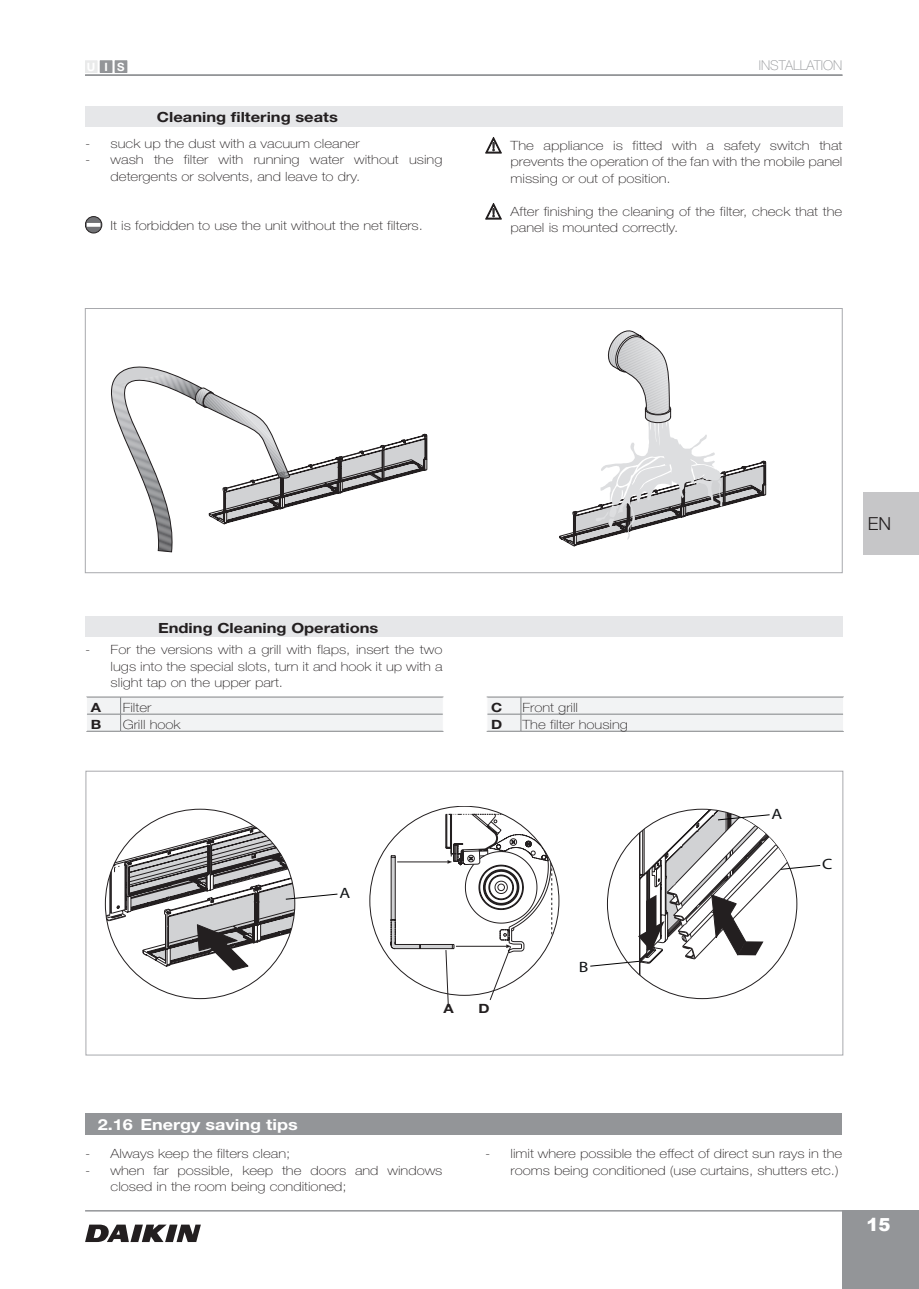
<style>
.page{position:relative;width:919px;height:1289px;background:#fff}
.page>*{position:absolute;margin:0;border:0;box-sizing:border-box;transform-origin:0 0}
.t1{font:900 18px "Arial";color:#fff}
.t2{font:300 18px "Helvetica Neue LT Std";color:#231f20}
.Capitolo_non_numerat{font:700 15.3px "Helvetica Neue LT Std";color:#fff;scale:1.18 1}
.t3{font:15px "Myriad Pro";color:#111416;scale:1.18 1}
.Paragrafo{font:700 14.1px "Helvetica Neue LT Std";color:#231f20;scale:1.18 1}
.t4{font:100 13.5px "Helvetica Neue LT Std";color:#939598}
.Rientro_Testo{font:100 12.75px/16.5px "Helvetica Neue LT Std";color:#231f20;scale:1.18 1}
.Testo{font:100 12.75px "Helvetica Neue LT Std";color:#231f20;scale:1.18 1}
.Testo-2{font:700 12.75px "Helvetica Neue LT Std";color:#231f20;scale:1.18 1}
.t5{font:700 11.4px "Helvetica Neue LT Std";color:#fff}
</style>
<div class="page">
<hr style="left:85px;top:1209px;width:757px;height:2px;background:#939598">
<div style="left:842px;top:1209px;width:76px;height:79px;background:#939598"></div>
<hr style="left:85px;top:74px;width:757px;height:2px;background:#939598">
<div style="left:115px;top:61px;width:12px;height:11px;background:#939598"></div>
<div style="left:115px;top:60px;width:12px;height:13px;border:1px solid #939598"></div>
<div style="left:100px;top:61px;width:12px;height:11px;background:#939598"></div>
<div style="left:100px;top:60px;width:12px;height:13px;border:1px solid #939598"></div>
<div style="left:85px;top:61px;width:12px;height:11px;background:#e9eaea"></div>
<div style="left:86px;top:106px;width:757px;height:21px;background:#e6e7e9"></div>
<div style="left:85px;top:308px;width:757px;height:265px;border:1px solid #a8a9ad"></div>
<svg style="left:111px;top:366px;width:316px;height:186px"></svg>
<svg style="left:559px;top:330px;width:207px;height:216px"></svg>
<div style="left:86px;top:617px;width:757px;height:20px;background:#e6e7e9"></div>
<hr style="left:86px;top:731px;width:35px;height:1px;background:#808285">
<hr style="left:121px;top:731px;width:322px;height:1px;background:#808285">
<hr style="left:86px;top:696px;width:35px;height:1px;background:#808285">
<hr style="left:121px;top:696px;width:322px;height:1px;background:#808285">
<svg style="left:86px;top:697px;width:358px;height:34px"></svg>
<hr style="left:486px;top:696px;width:35px;height:1px;background:#808285">
<hr style="left:521px;top:696px;width:322px;height:1px;background:#808285">
<hr style="left:486px;top:731px;width:35px;height:1px;background:#808285">
<hr style="left:521px;top:731px;width:322px;height:1px;background:#808285">
<svg style="left:486px;top:697px;width:358px;height:34px"></svg>
<svg style="left:390px;top:813px;width:162px;height:194px"></svg>
<svg style="left:105px;top:808px;width:232px;height:191px"></svg>
<svg style="left:590px;top:808px;width:230px;height:191px"></svg>
<div style="left:85px;top:1112px;width:756px;height:22px;background:#939598"></div>
<svg style="left:85px;top:1224px;width:116px;height:17px"></svg>
<div style="left:863px;top:492px;width:55px;height:63px;background:#c6c6c8"></div>
<div style="left:85px;top:216px;width:17px;height:17px;background:#717275;border-radius:50%"></div>
<div style="left:85px;top:216px;width:17px;height:17px;border:1px solid #231f20;border-radius:50%"></div>
<svg style="left:87px;top:223px;width:13px;height:4px"></svg>
<svg style="left:485px;top:137px;width:17px;height:17px"></svg>
<svg style="left:485px;top:203px;width:17px;height:17px"></svg>
<p class="t5" style="left:87px;top:60px;width:39px">UIS</p>
<p class="Paragrafo" style="left:157px;top:109px;width:155px">Cleaning filtering seats</p>
<p class="Rientro_Testo" style="left:85px;top:135px;width:234px">- suck up the dust with a vacuum cleaner</p>
<p class="Rientro_Testo" style="left:111px;top:151px;width:283px;text-indent:-26px">- wash the filter with running water without using detergents or solvents, and leave to dry.</p>
<p class="Rientro_Testo" style="left:111px;top:217px;width:266px">It is forbidden to use the unit without the net filters.</p>
<p class="t4" style="left:758px;top:57px;width:85px">INSTALLATION</p>
<p class="Rientro_Testo" style="left:510px;top:137px;width:283px;text-align:justify">The appliance is fitted with a safety switch that prevents the operation of the fan with the mobile panel missing or out of position.</p>
<p class="Rientro_Testo" style="left:510px;top:203px;width:283px">After finishing the cleaning of the filter, check that the panel is mounted correctly.</p>
<p class="Paragrafo" style="left:158px;top:619px;width:188px">Ending Cleaning Operations</p>
<p class="Rientro_Testo" style="left:111px;top:641px;width:283px;text-align:justify;text-indent:-26px">- For the versions with a grill with flaps, insert the two lugs into the special slots, turn it and hook it up with a slight tap on the upper part.</p>
<p class="Testo-2" style="left:91px;top:699px;width:10px">A</p>
<p class="Testo-2" style="left:91px;top:716px;width:10px">B</p>
<p class="Testo" style="left:123px;top:700px;width:26px">Filter</p>
<p class="Testo" style="left:123px;top:717px;width:51px">Grill hook</p>
<p class="Testo-2" style="left:491px;top:699px;width:11px">C</p>
<p class="Testo-2" style="left:491px;top:716px;width:11px">D</p>
<p class="Testo" style="left:522px;top:700px;width:49px">Front grill</p>
<p class="Testo" style="left:522px;top:717px;width:91px">The filter housing</p>
<p class="t3" style="left:339px;top:883px;width:11px">A</p>
<p class="Testo-2" style="left:443px;top:1000px;width:10px">A</p>
<p class="Testo-2" style="left:478px;top:1000px;width:11px">D</p>
<p class="t3" style="left:579px;top:957px;width:10px">B</p>
<h1 class="t2" style="left:867px;top:512px;width:25px">EN</h1>
<p class="t3" style="left:771px;top:804px;width:11px">A</p>
<p class="t3" style="left:822px;top:855px;width:10px">C</p>
<p class="Capitolo_non_numerat" style="left:140px;top:1115px;width:135px">Energy saving tips</p>
<p class="Rientro_Testo" style="left:85px;top:1145px;width:175px">- Always keep the filters clean;</p>
<p class="Rientro_Testo" style="left:111px;top:1161px;width:283px;text-indent:-26px">- when far possible, keep the doors and windows closed in the room being conditioned;</p>
<p class="Capitolo_non_numerat" style="left:98px;top:1115px;width:31px">2.16</p>
<p class="Rientro_Testo" style="left:485px;top:1145px;width:304px;text-align:right">- limit where possible the effect of direct sun rays in the rooms being conditioned (use curtains, shutters etc.)</p>
<h1 class="t1" style="left:866px;top:1211px;width:26px">15</h1>
</div>
